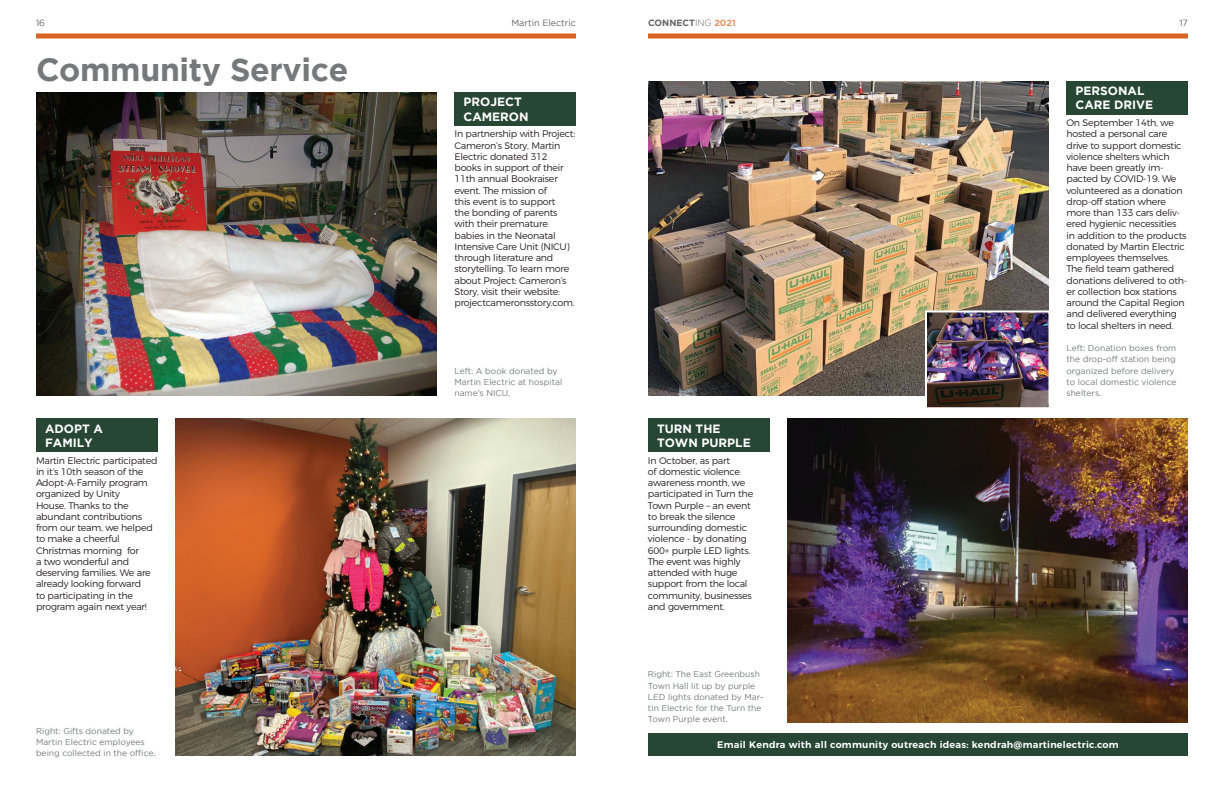
<style>
.page{position:relative;width:1224px;height:792px;background:#fff}
.page>*{position:absolute;margin:0;border:0;box-sizing:border-box;transform-origin:0 0}
.t1{font:700 32px "Gotham";letter-spacing:-.01em;color:#76797a}
.t2{font:700 12px/14.4px "Gotham";color:#fff}
.Martin_Body_Copy{font:300 9.5px/11.2px "Montserrat";letter-spacing:-.025em;color:#231f20}
.Martin_Body_Copy-2{font:600 9.5px "Montserrat";letter-spacing:.025em;color:#fff}
.t3{font:9px "Gotham";color:#636366}
.t4{font:700 9px "Gotham";color:#636366}
.t5{font:8.5px/11.2px "Gotham";color:#76797a}
.s1{font-weight:300}
.s2{color:#e79363}
</style>
<div class="page">
<hr style="left:36px;top:34px;width:540px;height:4px;background:#db6226">
<hr style="left:648px;top:34px;width:540px;height:4px;background:#db6226">
<img style="left:176px;top:419px;width:400px;height:337px">
<img style="left:36px;top:92px;width:400px;height:304px">
<img style="left:788px;top:418px;width:400px;height:304px">
<img style="left:648px;top:81px;width:400px;height:315px">
<div style="left:648px;top:734px;width:540px;height:22px;background:#274634"></div>
<div style="left:454px;top:92px;width:122px;height:34px;background:#274634"></div>
<div style="left:36px;top:418px;width:122px;height:34px;background:#274634"></div>
<div style="left:1066px;top:81px;width:122px;height:34px;background:#274634"></div>
<div style="left:648px;top:418px;width:122px;height:34px;background:#274634"></div>
<img style="left:924px;top:309px;width:125px;height:99px">
<p class="t3" style="left:36px;top:18px;width:11px">16</p>
<p class="t3" style="left:511px;top:18px;width:66px">Martin Electric</p>
<p class="t4" style="left:648px;top:17px;width:89px">CONNECT<span class="s1">ING</span> <span class="s2">2021</span></p>
<p class="t3" style="left:1179px;top:18px;width:10px">17</p>
<p class="t1" style="left:36px;top:51px;width:314px">Community Service</p>
<p class="t2" style="left:45px;top:421px;width:59px">ADOPT A<br>FAMILY</p>
<p class="Martin_Body_Copy" style="left:36px;top:454px;width:123px">Martin Electric participated in it’s 10th season of the<br>Adopt-A-Family program organized by Unity<br>House. Thanks to the abundant contributions from our team, we helped to make a cheerful<br>Christmas morning for<br>a two wonderful and deserving families. We are already looking forward<br>to participating in the program again next year!</p>
<p class="t5" style="left:36px;top:725px;width:121px">Right: Gifts donated by<br>Martin Electric employees being collected in the office.</p>
<p class="t2" style="left:464px;top:95px;width:67px">PROJECT<br>CAMERON</p>
<p class="Martin_Body_Copy" style="left:454px;top:127px;width:122px">In partnership with Project:<br>Cameron’s Story, Martin<br>Electric donated 312 books in support of their<br>11th annual Bookraiser event. The mission of<br>this event is to support<br>the bonding of parents with their premature babies in the Neonatal<br>Intensive Care Unit (NICU) through literature and storytelling. To learn more about Project: Cameron’s<br>Story, visit their website: projectcameronsstory.com.</p>
<p class="t5" style="left:454px;top:365px;width:109px">Left: A book donated by<br>Martin Electric at hospital name’s NICU.</p>
<p class="t2" style="left:1075px;top:83px;width:79px">PERSONAL<br>CARE DRIVE</p>
<p class="t2" style="left:657px;top:421px;width:95px">TURN THE<br>TOWN PURPLE</p>
<p class="Martin_Body_Copy" style="left:648px;top:454px;width:107px">In October, as part<br>of domestic violence awareness month, we participated in Turn the<br>Town Purple – an event to break the silence surrounding domestic violence - by donating<br>600+ purple LED lights.<br>The event was highly attended with huge support from the local community, businesses and government.</p>
<p class="t5" style="left:648px;top:669px;width:117px">Right: The East Greenbush<br>Town Hall lit up by purple<br>LED lights donated by Mar&shy;tin Electric for the Turn the<br>Town Purple event.</p>
<p class="Martin_Body_Copy" style="left:1066px;top:116px;width:122px">On September 14th, we hosted a personal care drive to support domestic violence shelters which have been greatly im&shy;pacted by COVID-19. We volunteered as a donation drop-off station where more than 133 cars deliv&shy;ered hygienic necessities<br>in addition to the products donated by Martin Electric employees themselves.<br>The field team gathered donations delivered to oth&shy;er collection box stations around the Capital Region and delivered everything to local shelters in need.</p>
<p class="t5" style="left:1066px;top:342px;width:112px">Left: Donation boxes from the drop-off station being organized before delivery to local domestic violence shelters.</p>
<p class="Martin_Body_Copy-2" style="left:717px;top:737px;width:403px">Email Kendra with all community outreach ideas: kendrah@martinelectric.com</p>
</div>
